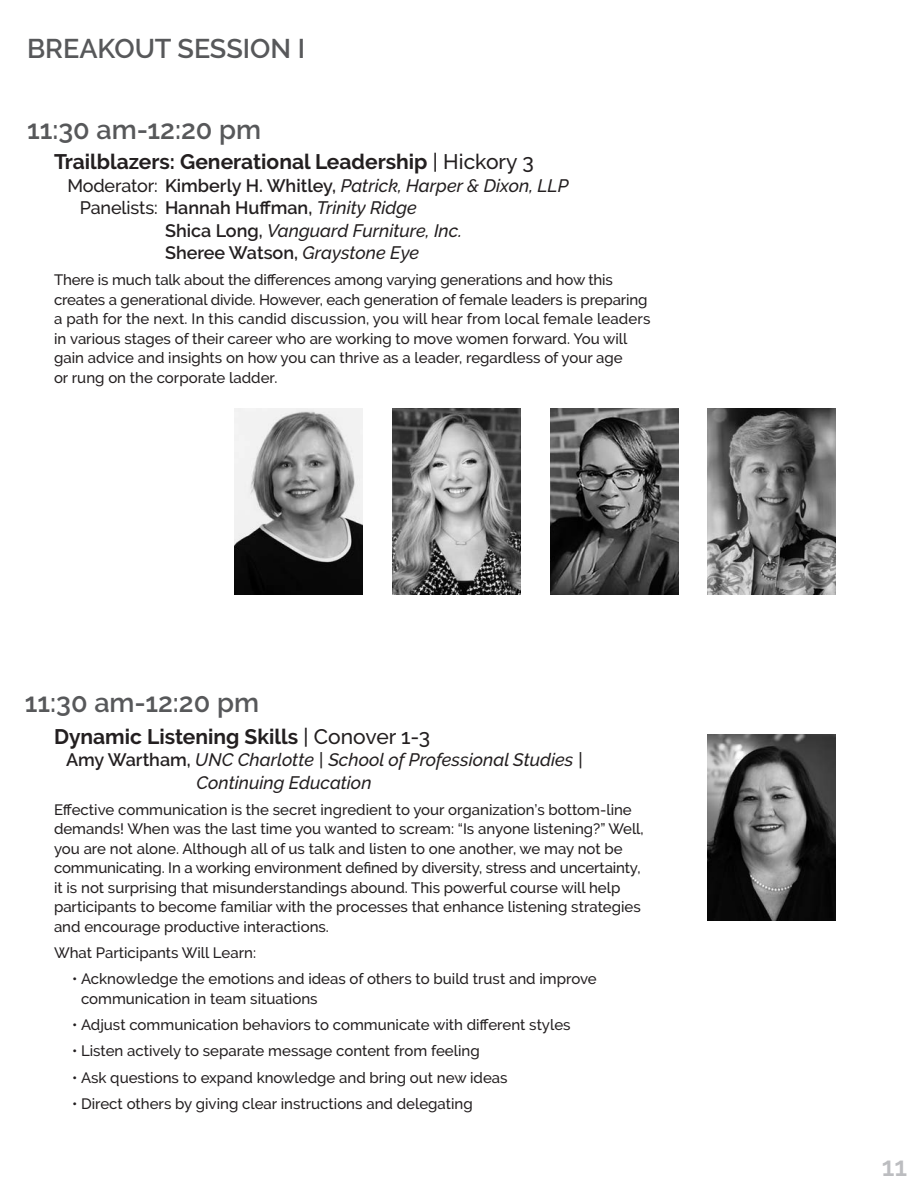
<style>
.page{position:relative;width:918px;height:1188px;background:#fff}
.page>*{position:absolute;margin:0;border:0;box-sizing:border-box;transform-origin:0 0}
.t1{font:600 27px "Raleway";color:#57585a}
.t2{font:600 27px "Raleway";color:#bcbdc0}
.t3{font:700 21px "Raleway";color:#231f20}
.t4{font:italic 500 18px/22.5px "Raleway";color:#231f20}
.t5{font:600 18px "Raleway";color:#231f20}
.t6{font:500 15px/19.5px "Raleway";color:#231f20}
.s1{font-weight:500}
.s2{font-style:normal}
.s3{font-weight:600;font-style:normal}
.s4{font-weight:500;font-style:italic}
</style>
<div class="page">
<img style="left:393px;top:408px;width:128px;height:186px">
<img style="left:550px;top:408px;width:128px;height:186px">
<img style="left:708px;top:408px;width:128px;height:186px">
<img style="left:235px;top:408px;width:127px;height:186px">
<img style="left:708px;top:735px;width:128px;height:186px">
<p class="t1" style="left:27px;top:33px;width:280px">BREAKOUT SESSION I</p>
<p class="t1" style="left:27px;top:114px;width:236px">11:30 am-12:20 pm</p>
<p class="t3" style="left:54px;top:150px;width:481px">Trailblazers: Generational Leadership <span class="s1">| Hickory 3</span></p>
<p class="t4" style="left:67px;top:174px;width:503px"><span class="s2">Moderator:</span> <span class="s3">Kimberly H. Whitley,</span> Patrick, Harper &amp; Dixon, LLP</p>
<p class="t5" style="left:80px;top:198px;width:338px"><span class="s1">Panelists:</span> Hannah Huffman, <span class="s4">Trinity Ridge</span></p>
<p class="t4" style="left:165px;top:219px;width:299px"><span class="s3">Shica Long,</span> Vanguard Furniture, Inc.</p>
<p class="t5" style="left:165px;top:243px;width:256px">Sheree Watson, <span class="s4">Graystone Eye</span></p>
<p class="t6" style="left:54px;top:270px;width:598px">There is much talk about the differences among varying generations and how this creates a generational divide. However, each generation of female leaders is preparing a path for the next. In this candid discussion, you will hear from local female leaders in various stages of their career who are working to move women forward. You will gain advice and insights on how you can thrive as a leader, regardless of your age<br>or rung on the corporate ladder.</p>
<p class="t1" style="left:25px;top:687px;width:236px">11:30 am-12:20 pm</p>
<p class="t3" style="left:54px;top:724px;width:378px">Dynamic Listening Skills <span class="s1">| Conover 1-3</span></p>
<p class="t4" style="left:197px;top:749px;width:388px;text-indent:-131px"><span class="s3">Amy Wartham,</span> UNC Charlotte | School of Professional Studies |<br>Continuing Education</p>
<p class="t6" style="left:54px;top:800px;width:591px">Effective communication is the secret ingredient to your organization’s bottom-line demands! When was the last time you wanted to scream: “Is anyone listening?” Well, you are not alone. Although all of us talk and listen to one another, we may not be communicating. In a working environment defined by diversity, stress and uncertainty, it is not surprising that misunderstandings abound. This powerful course will help participants to become familiar with the processes that enhance listening strategies and encourage productive interactions.</p>
<p class="t6" style="left:54px;top:943px;width:204px">What Participants Will Learn:</p>
<p class="t6" style="left:81px;top:969px;width:517px;text-indent:-9px">• Acknowledge the emotions and ideas of others to build trust and improve communication in team situations</p>
<p class="t6" style="left:72px;top:1015px;width:500px">• Adjust communication behaviors to communicate with different styles</p>
<p class="t6" style="left:72px;top:1041px;width:409px">• Listen actively to separate message content from feeling</p>
<p class="t6" style="left:72px;top:1068px;width:437px">• Ask questions to expand knowledge and bring out new ideas</p>
<p class="t6" style="left:72px;top:1094px;width:402px">• Direct others by giving clear instructions and delegating</p>
<p class="t2" style="left:882px;top:1151px;width:27px">11</p>
</div>
